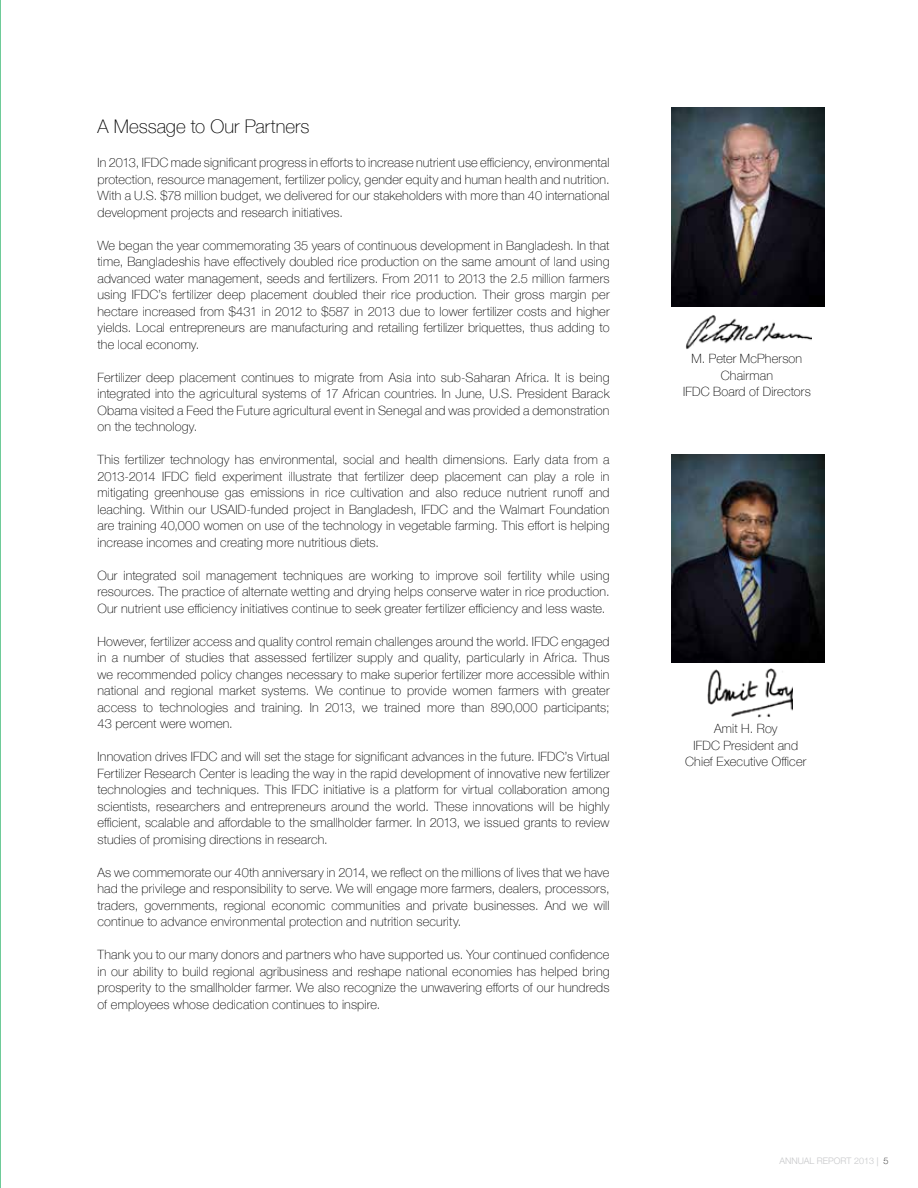
<style>
.page{position:relative;width:918px;height:1188px;background:#fff}
.page>*{position:absolute;margin:0;border:0;box-sizing:border-box;transform-origin:0 0}
.t1{font:100 18.75px "Helvetica Neue";color:#000}
.t2{font:100 12.75px/16.5px "Helvetica Neue";letter-spacing:.01em;color:#000;text-align:justify}
.t3{font:300 9px "Helvetica Neue";color:#c7c8ca}
.s1{font-family:"Minion Pro";font-weight:400}
.s2{font-weight:100;color:#000}
</style>
<div class="page">
<img style="left:686px;top:315px;width:125px;height:34px">
<img style="left:707px;top:668px;width:86px;height:50px">
<hr style="left:0;top:0;width:1px;height:1188px;background:#6ecb98">
<img style="left:671px;top:107px;width:154px;height:200px">
<img style="left:671px;top:454px;width:154px;height:208px">
<h1 class="t1" style="left:98px;top:112px;width:213px">A Message to Our Partners</h1>
<p class="t2" style="left:98px;top:154px;width:514px">In 2013, IFDC made significant progress in efforts to increase nutrient use efficiency, environmental protection, resource management, fertilizer policy, gender equity and human health and nutrition.<br>With a U.S. $78 million budget, we delivered for our stakeholders with more than 40 international development projects and research initiatives.</p>
<p class="t2" style="left:98px;top:237px;width:514px">We began the year commemorating 35 years of continuous development in Bangladesh. In that time, Bangladeshis have effectively doubled rice production on the same amount of land using advanced water management, seeds and fertilizers. From 2011 to 2013 the 2.5 million farmers using IFDC’s fertilizer deep placement doubled their rice production. Their gross margin per hectare increased from $431 in 2012 to $587 in 2013 due to lower fertilizer costs and higher yields. Local entrepreneurs are manufacturing and retailing fertilizer briquettes, thus adding to the local economy.</p>
<p class="t2" style="left:98px;top:369px;width:514px">Fertilizer deep placement continues to migrate from Asia into sub-Saharan Africa. It is being integrated into the agricultural systems of 17 African countries. In June, U.S. President Barack Obama visited a Feed the Future agricultural event in Senegal and was provided a demonstration on the technology.</p>
<p class="t2" style="left:98px;top:451px;width:514px">This fertilizer technology has environmental, social and health dimensions. Early data from a 2013-2014 IFDC field experiment illustrate that fertilizer deep placement can play a role in mitigating greenhouse gas emissions in rice cultivation and also reduce nutrient runoff and leaching. Within our USAID-funded project in Bangladesh, IFDC and the Walmart Foundation are training 40,000 women on use of the technology in vegetable farming. This effort is helping increase incomes and creating more nutritious diets.</p>
<p class="t2" style="left:98px;top:567px;width:514px">Our integrated soil management techniques are working to improve soil fertility while using resources. The practice of alternate wetting and drying helps conserve water in rice production.<br>Our nutrient use efficiency initiatives continue to seek greater fertilizer efficiency and less waste.</p>
<p class="t2" style="left:98px;top:633px;width:514px">However, fertilizer access and quality control remain challenges around the world. IFDC engaged in a number of studies that assessed fertilizer supply and quality, particularly in Africa. Thus we recommended policy changes necessary to make superior fertilizer more accessible within national and regional market systems. We continue to provide women farmers with greater access to technologies and training. In 2013, we trained more than 890,000 participants; 43 percent were women.</p>
<p class="t2" style="left:98px;top:748px;width:514px">Innovation drives IFDC and will set the stage for significant advances in the future. IFDC’s Virtual Fertilizer Research Center is leading the way in the rapid development of innovative new fertilizer technologies and techniques. This IFDC initiative is a platform for virtual collaboration among scientists, researchers and entrepreneurs around the world. These innovations will be highly efficient, scalable and affordable to the smallholder farmer. In 2013, we issued grants to review studies of promising directions in research.</p>
<p class="t2" style="left:98px;top:864px;width:514px">As we commemorate our 40th anniversary in 2014, we reflect on the millions of lives that we have had the privilege and responsibility to serve. We will engage more farmers, dealers, processors, traders, governments, regional economic communities and private businesses. And we will continue to advance environmental protection and nutrition security.</p>
<p class="t2" style="left:98px;top:946px;width:514px">Thank you to our many donors and partners who have supported us. Your continued confidence in our ability to build regional agribusiness and reshape national economies has helped bring prosperity to the smallholder farmer. We also recognize the unwavering efforts of our hundreds of employees whose dedication continues to inspire.</p>
<p class="t2" style="left:683px;top:350px;width:129px;text-align:center">M. Peter McPherson<br>Chairman<br>IFDC Board of Directors</p>
<p class="t2" style="left:685px;top:720px;width:123px;text-align:center">Amit H. Roy<br>IFDC President and<br>Chief Executive Officer</p>
<p class="t3" style="left:779px;top:1153px;width:111px">ANNUAL REPORT 2013 <span class="s1">|</span> <span class="s2">5</span></p>
</div>
